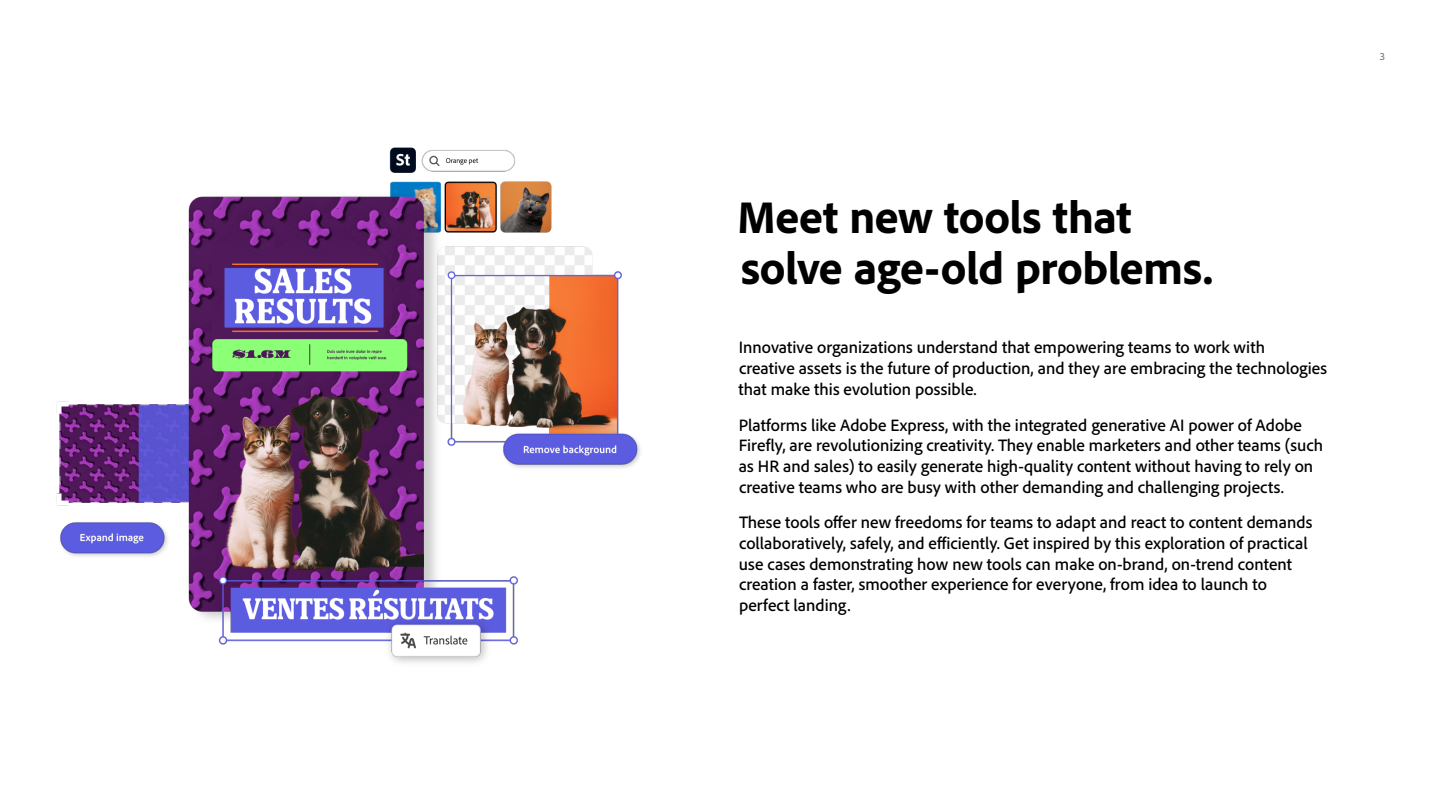
<style>
.page{position:relative;width:1440px;height:810px;background:#fff}
.page>*{position:absolute;margin:0;border:0;box-sizing:border-box;transform-origin:0 0}
.H2_-_Body_copy_title{font:800 46.5px/51px "Adobe Clean";letter-spacing:-.01em;color:#000}
.Body_copy{font:500 17.25px/20.7px "Adobe Clean";color:#000}
.t1{font:10.8px "Adobe Clean";color:#6e6e6e}
</style>
<div class="page">
<img style="left:56px;top:147px;width:585px;height:516px">
<p class="t1" style="left:1380px;top:49px;width:7px">3</p>
<p class="H2_-_Body_copy_title" style="left:737px;top:190px;width:477px">Meet new tools that solve age-old problems.</p>
<p class="Body_copy" style="left:739px;top:337px;width:590px">Innovative organizations understand that empowering teams to work with<br>creative assets is the future of production, and they are embracing the technologies that make this evolution possible.</p>
<p class="Body_copy" style="left:739px;top:414px;width:586px">Platforms like Adobe Express, with the integrated generative AI power of Adobe Firefly, are revolutionizing creativity. They enable marketers and other teams (such as HR and sales) to easily generate high-quality content without having to rely on creative teams who are busy with other demanding and challenging projects.</p>
<p class="Body_copy" style="left:739px;top:512px;width:575px">These tools offer new freedoms for teams to adapt and react to content demands collaboratively, safely, and efficiently. Get inspired by this exploration of practical use cases demonstrating how new tools can make on-brand, on-trend content creation a faster, smoother experience for everyone, from idea to launch to perfect landing.</p>
</div>
